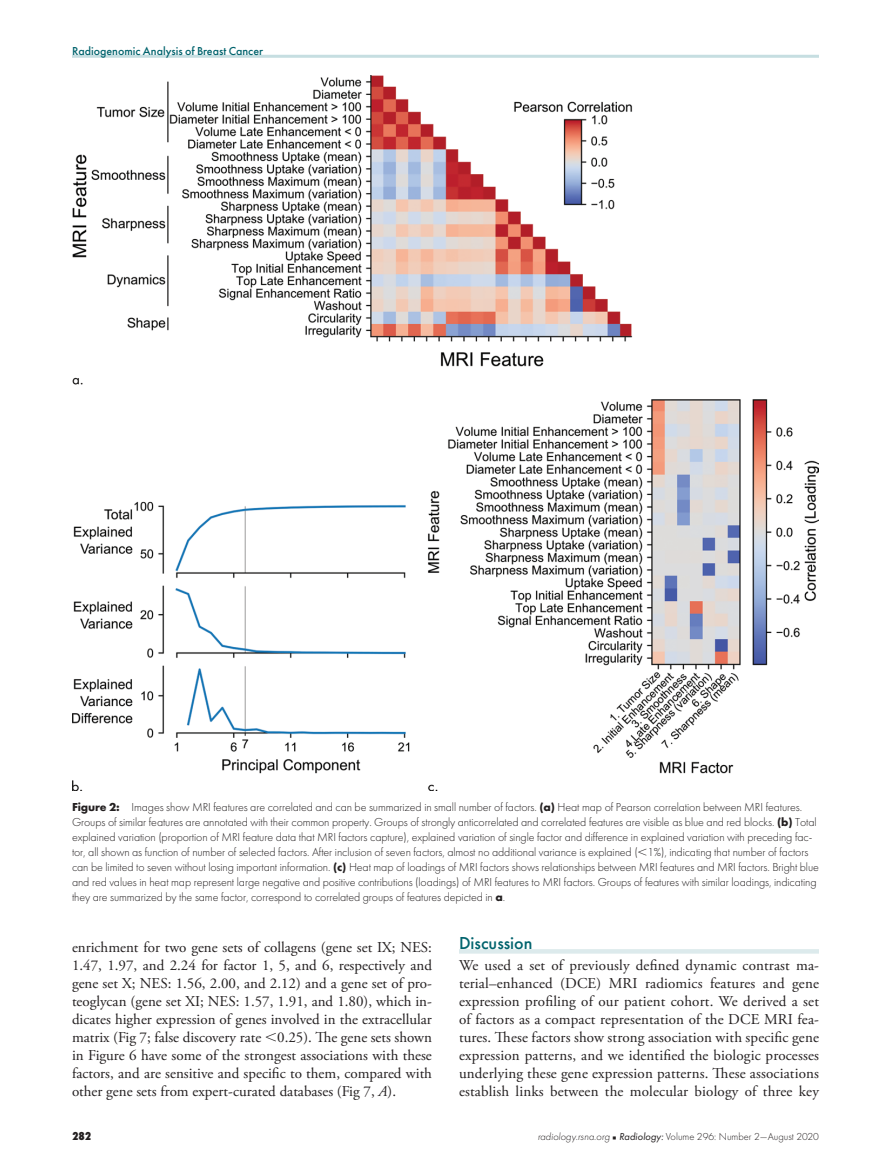
<style>
.page{position:relative;width:891px;height:1175px;background:#fff}
.page>*{position:absolute;margin:0;border:0;box-sizing:border-box;transform-origin:0 0}
.t1{font:500 18px "Futura PT";color:#00636d}
.t2{font:15px/18px "Adobe Garamond Pro";color:#231f20;text-align:justify}
.t3{font:300 12px/15px "Futura PT";letter-spacing:-.01em;color:#231f20}
.t4{font:500 12px "Futura PT";color:#00636d}
.t5{font:800 12px "Futura PT Cond";color:#231f20}
.t6{font:300 10.5px "Futura PT";color:#231f20}
.s1{font-weight:700}
.s2{font-family:"Universal Greekwith Math Pi";font-weight:400}
.s3{font-family:"Universal Greekwith Math Pi"}
.s4{font-style:italic}
.s5{font-family:"Universal Newswith Comm Pi";font-weight:400;font-size:6px}
.s6{font-weight:400;font-style:italic}
</style>
<div class="page">
<hr style="left:72px;top:55px;width:747px;height:3px;background:#c6dee1">
<hr style="left:459px;top:949px;width:360px;height:4px;background:#dceaec">
<img style="left:72px;top:76px;width:747px;height:714px">
<p class="t4" style="left:72px;top:44px;width:193px">Radiogenomic Analysis of Breast Cancer</p>
<p class="t3" style="left:72px;top:800px;width:749px"><span class="s1">Figure 2:</span> Images show MRI features are correlated and can be summarized in small number of factors. <span class="s1">(a)</span> Heat map of Pearson correlation between MRI features.<br>Groups of similar features are annotated with their common property. Groups of strongly anticorrelated and correlated features are visible as blue and red blocks. <span class="s1">(b)</span> Total explained variation (proportion of MRI feature data that MRI factors capture), explained variation of single factor and difference in explained variation with preceding fac&shy;tor, all shown as function of number of selected factors. After inclusion of seven factors, almost no additional variance is explained (<span class="s2">,</span>1%), indicating that number of factors can be limited to seven without losing important information. <span class="s1">(c)</span> Heat map of loadings of MRI factors shows relationships between MRI features and MRI factors. Bright blue and red values in heat map represent large negative and positive contributions (loadings) of MRI features to MRI factors. Groups of features with similar loadings, indicating they are summarized by the same factor, correspond to correlated groups of features depicted in <span class="s1">a</span>.</p>
<p class="t2" style="left:72px;top:939px;width:362px">enrichment for two gene sets of collagens (gene set IX; NES:<br>1.47, 1.97, and 2.24 for factor 1, 5, and 6, respectively and gene set X; NES: 1.56, 2.00, and 2.12) and a gene set of pro&shy;teoglycan (gene set XI; NES: 1.57, 1.91, and 1.80), which in&shy;dicates higher expression of genes involved in the extracellular matrix (Fig 7; false discovery rate <span class="s3">,</span>0.25). The gene sets shown in Figure 6 have some of the strongest associations with these factors, and are sensitive and specific to them, compared with other gene sets from expert-curated databases (Fig 7, <span class="s4">A</span>).</p>
<h1 class="t1" style="left:459px;top:932px;width:75px">Discussion</h1>
<p class="t2" style="left:459px;top:957px;width:362px">We used a set of previously defined dynamic contrast ma&shy;terial–enhanced (DCE) MRI radiomics features and gene expression profiling of our patient cohort. We derived a set of factors as a compact representation of the DCE MRI fea&shy;tures. These factors show strong association with specific gene expression patterns, and we identified the biologic processes underlying these gene expression patterns. These associations establish links between the molecular biology of three key</p>
<p class="t5" style="left:72px;top:1129px;width:21px">282</p>
<p class="t6" style="left:538px;top:1131px;width:283px"><span class="s4">radiology.rsna.org</span> <span class="s5">n</span> <span class="s6">Radiology:</span> Volume 296: Number 2—August 2020</p>
</div>
